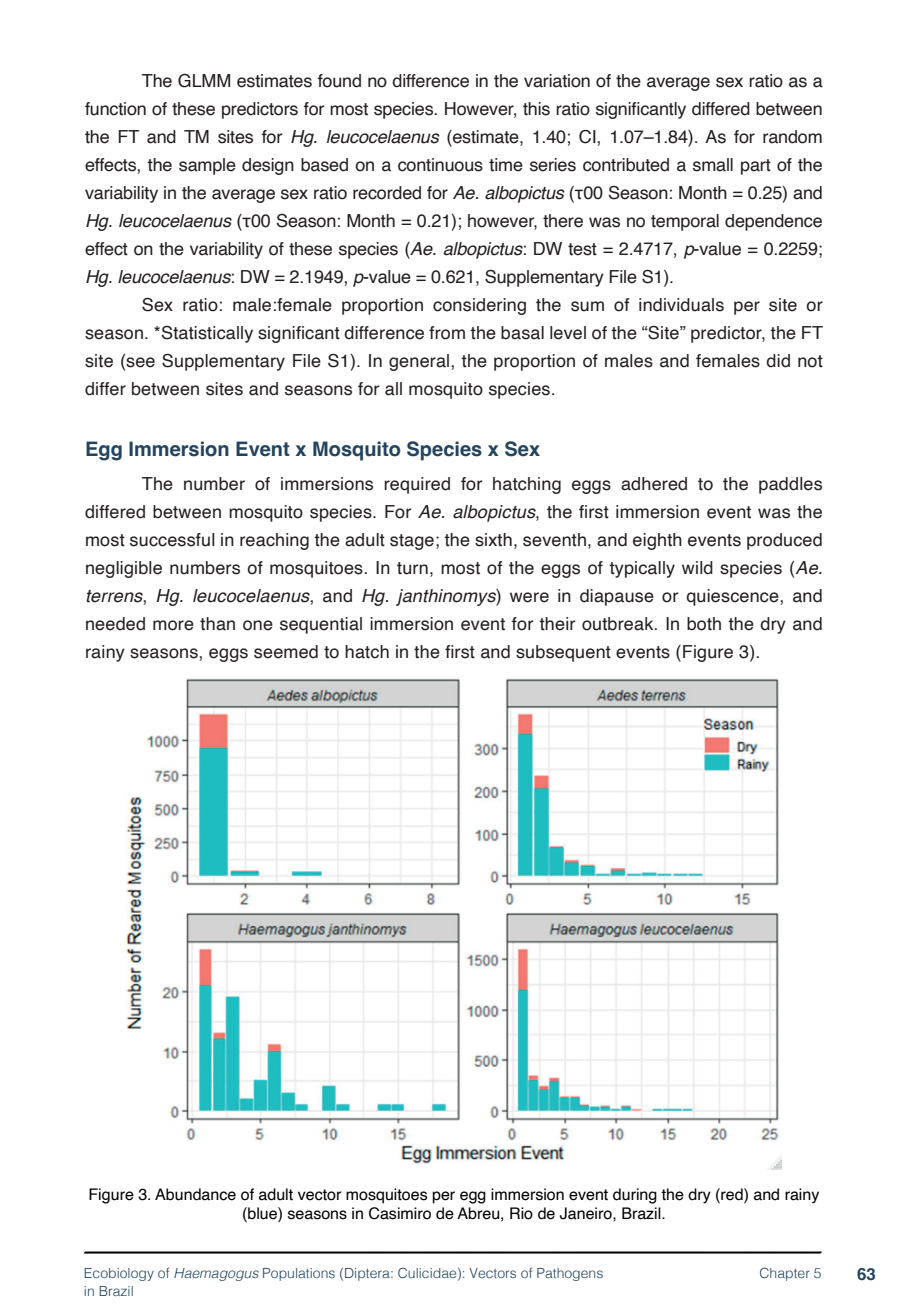
<style>
.page{position:relative;width:908px;height:1304px;background:#fff}
.page>*{position:absolute;margin:0;border:0;box-sizing:border-box;transform-origin:0 0}
.Subtitulo{font:700 20px "Helvetica";color:#23445f}
.txt{font:18px/28px "Helvetica";letter-spacing:.01em;color:#231f20;text-align:justify}
.t1{font:700 16.8px "Helvetica";color:#23445f}
.imagens_graf_tab{font:16px/19.2px "Helvetica";color:#000;text-align:center}
.t2{font:300 14px/18px "Helvetica";color:#23445f}
.s1{font-style:italic}
</style>
<div class="page">
<svg style="left:84px;top:1251px;width:737px;height:3px"></svg>
<img style="left:126px;top:678px;width:655px;height:492px">
<p class="txt" style="left:85px;top:67px;width:739px;text-indent:57px">The GLMM estimates found no difference in the variation of the average sex ratio as a function of these predictors for most species. However, this ratio significantly differed between the FT and TM sites for <span class="s1">Hg. leucocelaenus</span> (estimate, 1.40; CI, 1.07–1.84). As for random effects, the sample design based on a continuous time series contributed a small part of the variability in the average sex ratio recorded for <span class="s1">Ae. albopictus</span> (τ00 Season: Month = 0.25) and <span class="s1">Hg. leucocelaenus</span> (τ00 Season: Month = 0.21); however, there was no temporal dependence effect on the variability of these species (<span class="s1">Ae. albopictus</span>: DW test = 2.4717, <span class="s1">p</span>-value = 0.2259; <span class="s1">Hg. leucocelaenus</span>: DW = 2.1949, <span class="s1">p</span>-value = 0.621, Supplementary File S1).</p>
<p class="txt" style="left:85px;top:291px;width:739px;text-indent:57px">Sex ratio: male:female proportion considering the sum of individuals per site or season. *Statistically significant difference from the basal level of the “Site” predictor, the FT site (see Supplementary File S1). In general, the proportion of males and females did not differ between sites and seasons for all mosquito species.</p>
<p class="Subtitulo" style="left:85px;top:437px;width:456px">Egg Immersion Event x Mosquito Species x Sex</p>
<p class="txt" style="left:85px;top:470px;width:739px;text-indent:57px">The number of immersions required for hatching eggs adhered to the paddles differed between mosquito species. For <span class="s1">Ae. albopictus</span>, the first immersion event was the most successful in reaching the adult stage; the sixth, seventh, and eighth events produced negligible numbers of mosquitoes. In turn, most of the eggs of typically wild species (<span class="s1">Ae. terrens</span>, <span class="s1">Hg. leucocelaenus</span>, and <span class="s1">Hg. janthinomys</span>) were in diapause or quiescence, and needed more than one sequential immersion event for their outbreak. In both the dry and rainy seasons, eggs seemed to hatch in the first and subsequent events (Figure 3).</p>
<p class="imagens_graf_tab" style="left:88px;top:1185px;width:732px">Figure 3. Abundance of adult vector mosquitoes per egg immersion event during the dry (red) and rainy (blue) seasons in Casimiro de Abreu, Rio de Janeiro, Brazil.</p>
<p class="t2" style="left:84px;top:1263px;width:520px">Ecobiology of <span class="s1">Haemagogus</span> Populations (Diptera: Culicidae): Vectors of Pathogens in Brazil</p>
<p class="t2" style="left:759px;top:1263px;width:64px">Chapter 5</p>
<p class="t1" style="left:856px;top:1264px;width:20px">63</p>
</div>
